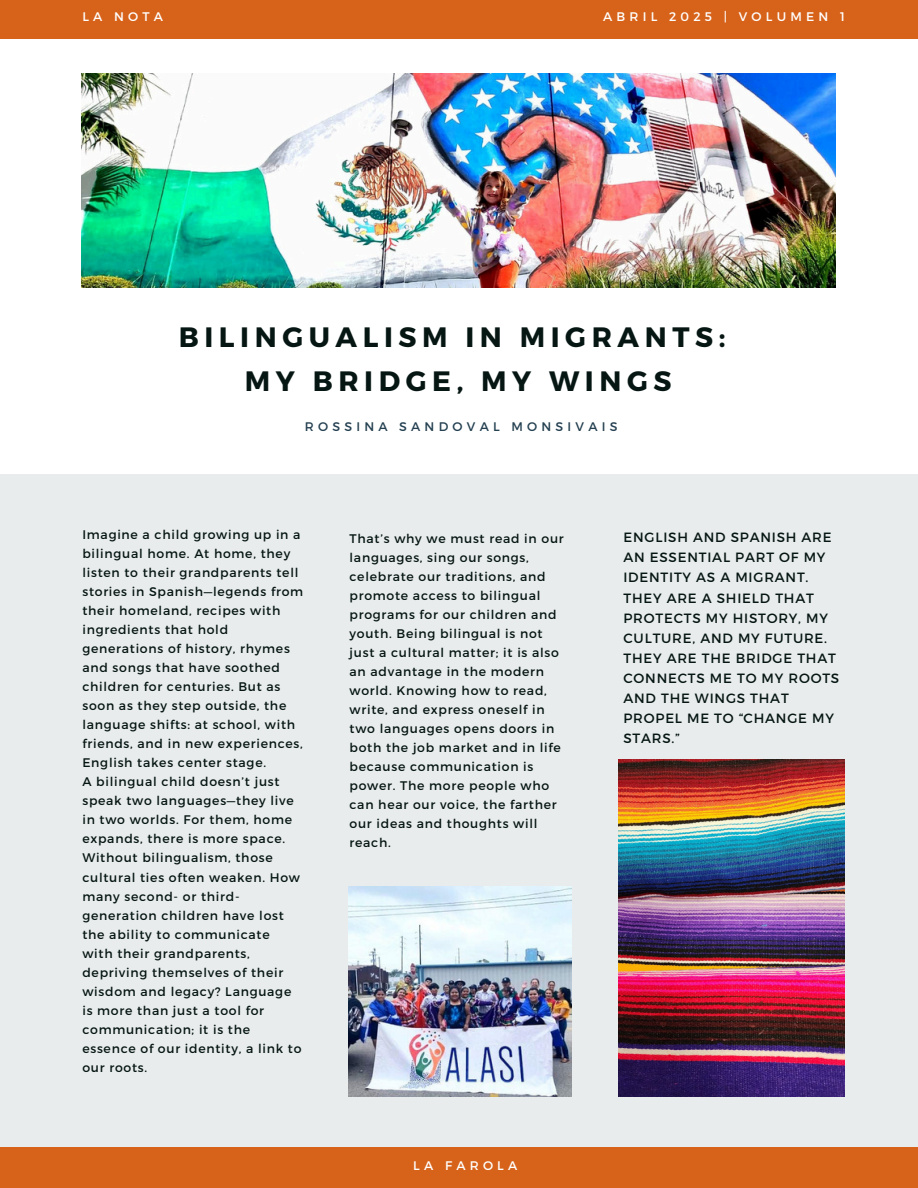
<style>
.page{position:relative;width:918px;height:1188px;background:#fff}
.page>*{position:absolute;margin:0;border:0;box-sizing:border-box;transform-origin:0 0}
.t1{font:700 28.05px/43.3px "Montserrat";letter-spacing:.2em;color:#051613;text-align:center}
.t2{font:13.5px/20.1px "Montserrat";letter-spacing:.06em;color:#051613}
.t3{font:12.45px/19px "Montserrat";letter-spacing:.06em;color:#051613}
.t4{font:12.45px "Montserrat";letter-spacing:.34em;color:#fff}
.t5{font:12.45px "Montserrat";letter-spacing:.34em;color:#244051}
</style>
<div class="page">
<div style="left:0;top:475px;width:918px;height:713px;background:#e9eced"></div>
<div style="left:0;top:1148px;width:918px;height:40px;background:#d7631b"></div>
<div style="left:0;top:0;width:918px;height:39px;background:#d7631b"></div>
<img style="left:81px;top:73px;width:755px;height:214px">
<img style="left:348px;top:886px;width:224px;height:211px">
<img style="left:618px;top:760px;width:226px;height:336px">
<p class="t4" style="left:82px;top:8px;width:82px">LA NOTA</p>
<p class="t4" style="left:603px;top:8px;width:243px">ABRIL 2025 | VOLUMEN 1</p>
<h2 class="t1" style="left:179px;top:314px;width:548px">BILINGUALISM IN MIGRANTS:<br>MY BRIDGE, MY WINGS</h2>
<h2 class="t5" style="left:305px;top:418px;width:314px">ROSSINA SANDOVAL MONSIVAIS</h2>
<p class="t3" style="left:82px;top:524px;width:222px">Imagine a child growing up in a bilingual home. At home, they listen to their grandparents tell stories in Spanish—legends from their homeland, recipes with ingredients that hold generations of history, rhymes and songs that have soothed children for centuries. But as soon as they step outside, the language shifts: at school, with friends, and in new experiences,<br>English takes center stage.</p>
<h1 class="t3" style="left:82px;top:772px;width:221px">A bilingual child doesn’t just speak two languages—they live in two worlds. For them, home expands, there is more space.<br>Without bilingualism, those cultural ties often weaken. How many second- or third&shy;generation children have lost the ability to communicate with their grandparents, depriving themselves of their wisdom and legacy? Language is more than just a tool for communication; it is the essence of our identity, a link to our roots.</h1>
<h2 class="t3" style="left:350px;top:528px;width:216px">That’s why we must read in our languages, sing our songs, celebrate our traditions, and promote access to bilingual programs for our children and youth. Being bilingual is not just a cultural matter; it is also an advantage in the modern world. Knowing how to read, write, and express oneself in two languages opens doors in both the job market and in life because communication is power. The more people who can hear our voice, the farther our ideas and thoughts will reach.</h2>
<p class="t2" style="left:623px;top:527px;width:217px">ENGLISH AND SPANISH ARE<br>AN ESSENTIAL PART OF MY<br>IDENTITY AS A MIGRANT.<br>THEY ARE A SHIELD THAT<br>PROTECTS MY HISTORY, MY<br>CULTURE, AND MY FUTURE.<br>THEY ARE THE BRIDGE THAT<br>CONNECTS ME TO MY ROOTS<br>AND THE WINGS THAT<br>PROPEL ME TO “CHANGE MY<br>STARS.”</p>
<p class="t4" style="left:413px;top:1158px;width:106px">LA FAROLA</p>
</div>
